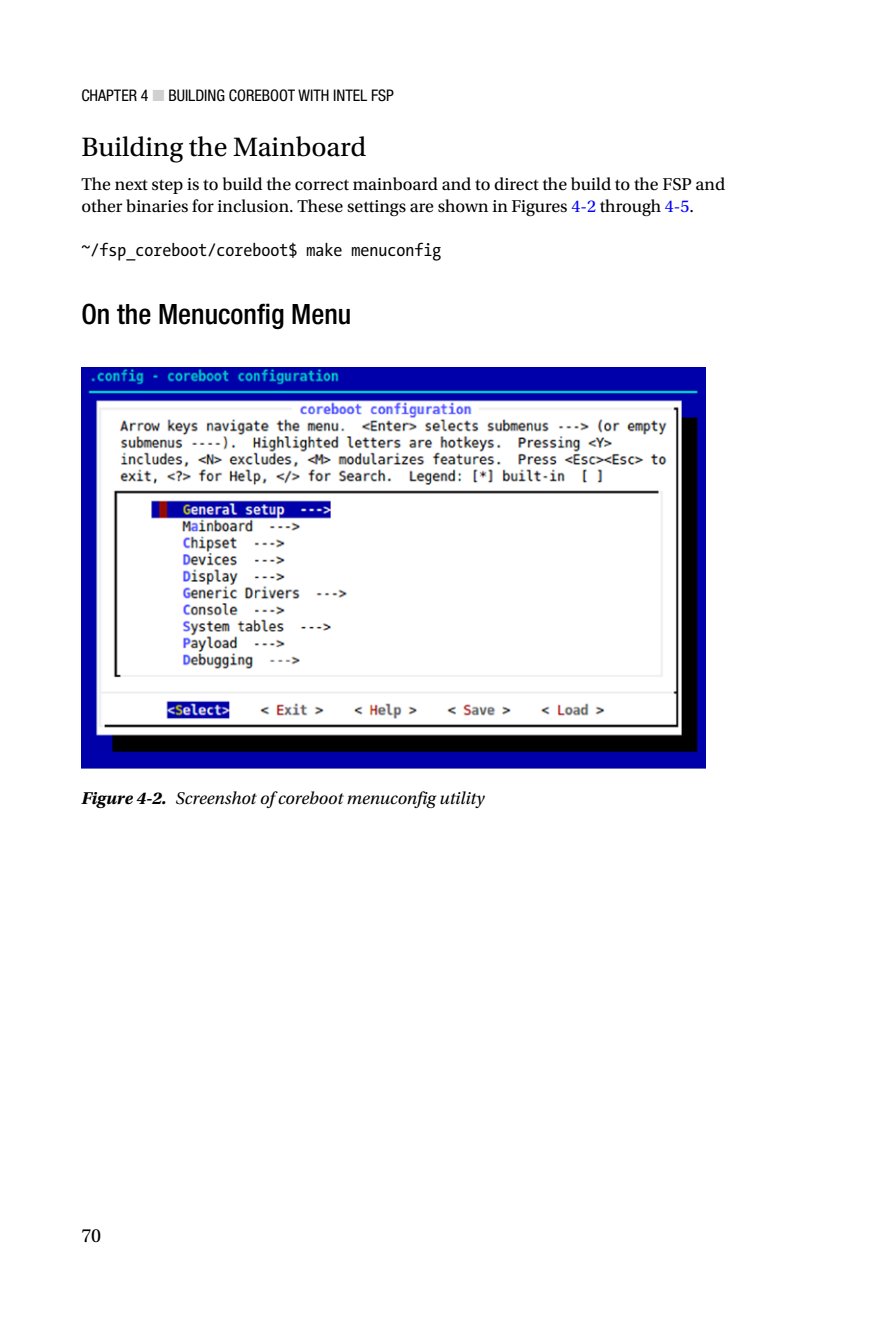
<style>
.page{position:relative;width:882px;height:1332px;background:#fff}
.page>*{position:absolute;margin:0;border:0;box-sizing:border-box;transform-origin:0 0}
.t1{font:28px "Utopia Std";color:#000}
.t2{font:500 condensed 28px "Helvetica Neue";color:#000}
.t3{font:20px "Utopia Std";color:#000}
.t4{font:18px/22px "Utopia Std";color:#000}
.t5{font:italic 18px "Utopia Std";color:#000}
.t6{font:18px "The Sans Mono Con Normal";color:#000}
.t7{font:condensed 16px "Helvetica Neue";color:#000}
.s1{color:#cfd0d0}
.s2{color:#0000fa}
.s3{font-weight:700}
</style>
<div class="page">
<img style="left:81px;top:367px;width:624px;height:402px">
<p class="t7" style="left:81px;top:87px;width:313px">CHAPTER 4 <span class="s1">■</span> BUILDING COREBOOT WITH INTEL FSP</p>
<h1 class="t1" style="left:81px;top:132px;width:287px">Building the Mainboard</h1>
<p class="t4" style="left:81px;top:174px;width:645px">The next step is to build the correct mainboard and to direct the build to the FSP and other binaries for inclusion. These settings are shown in Figures <span class="s2">4-2</span> through <span class="s2">4-5</span>.</p>
<p class="t6" style="left:81px;top:241px;width:361px">~/fsp_coreboot/coreboot$ make menuconfig</p>
<h1 class="t2" style="left:81px;top:298px;width:271px">On the Menuconfig Menu</h1>
<p class="t5" style="left:81px;top:788px;width:405px"><span class="s3">Figure 4-2.</span> Screenshot of coreboot menuconfig utility</p>
<p class="t3" style="left:81px;top:1225px;width:21px">70</p>
</div>
